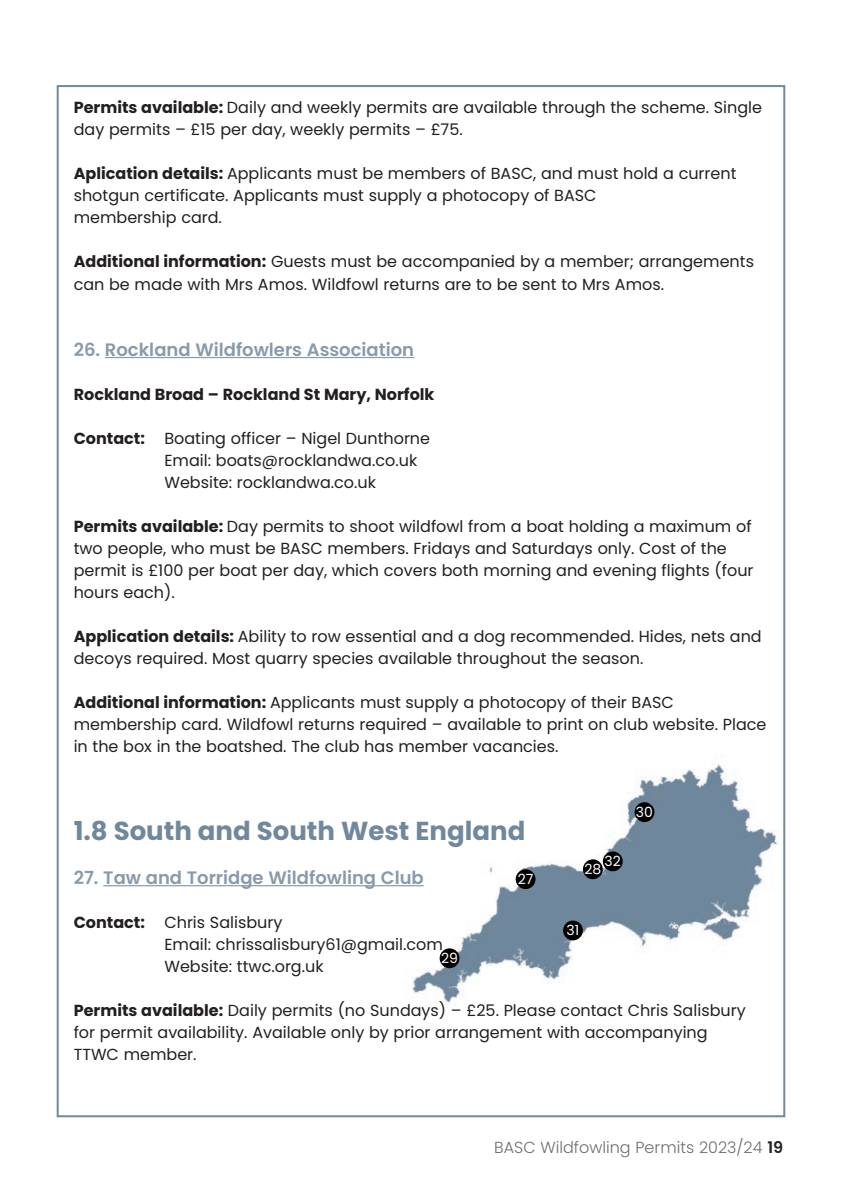
<style>
.page{position:relative;width:842px;height:1191px;background:#fff}
.page>*{position:absolute;margin:0;border:0;box-sizing:border-box;transform-origin:0 0}
.t1{font:700 26px "Poppins";color:#70889d}
.t2{font:600 18px "Poppins";color:#889aac}
.t3{font:16px/22px "Poppins";color:#231f20}
.t4{font:700 16px "Poppins";color:#231f20}
.t5{font:300 16px "Poppins";color:#6d6e71}
.t6{font:14px "Poppins";color:#fff}
.s1{font-weight:700}
.s2{font-weight:600;color:#231f20}
</style>
<div class="page">
<img style="left:404px;top:764px;width:375px;height:240px">
<hr style="left:105px;top:357px;width:309px;height:1px;background:#889aac">
<hr style="left:103px;top:885px;width:321px;height:1px;background:#889aac">
<div style="left:563px;top:920px;width:20px;height:20px;background:#000;border-radius:50%"></div>
<div style="left:583px;top:859px;width:20px;height:20px;background:#000;border-radius:50%"></div>
<div style="left:603px;top:851px;width:20px;height:20px;background:#000;border-radius:50%"></div>
<div style="left:635px;top:802px;width:19px;height:20px;background:#000;border-radius:50%"></div>
<div style="left:516px;top:869px;width:19px;height:20px;background:#000;border-radius:50%"></div>
<div style="left:440px;top:948px;width:19px;height:20px;background:#000;border-radius:50%"></div>
<p class="t3" style="left:74px;top:97px;width:690px"><span class="s1">Permits available:</span> Daily and weekly permits are available through the scheme. Single day permits – £15 per day, weekly permits – £75.</p>
<p class="t3" style="left:74px;top:163px;width:664px"><span class="s1">Aplication details:</span> Applicants must be members of BASC, and must hold a current shotgun certificate. Applicants must supply a photocopy of BASC<br>membership card.</p>
<p class="t3" style="left:74px;top:251px;width:682px"><span class="s1">Additional information:</span> Guests must be accompanied by a member; arrangements can be made with Mrs Amos. Wildfowl returns are to be sent to Mrs Amos.</p>
<p class="t2" style="left:74px;top:338px;width:342px">26. Rockland Wildfowlers Association</p>
<p class="t4" style="left:74px;top:384px;width:362px">Rockland Broad – Rockland St Mary, Norfolk</p>
<p class="t3" style="left:164px;top:427px;width:267px;text-indent:-91px"><span class="s1">Contact:</span> Boating officer – Nigel Dunthorne<br>Email: boats@rocklandwa.co.uk<br>Website: rocklandwa.co.uk</p>
<p class="t3" style="left:74px;top:515px;width:681px"><span class="s1">Permits available:</span> Day permits to shoot wildfowl from a boat holding a maximum of two people, who must be BASC members. Fridays and Saturdays only. Cost of the permit is £100 per boat per day, which covers both morning and evening flights (four hours each).</p>
<p class="t3" style="left:74px;top:625px;width:689px"><span class="s1">Application details:</span> Ability to row essential and a dog recommended. Hides, nets and decoys required. Most quarry species available throughout the season.</p>
<p class="t3" style="left:74px;top:691px;width:694px"><span class="s1">Additional information:</span> Applicants must supply a photocopy of their BASC membership card. Wildfowl returns required – available to print on club website. Place in the box in the boatshed. The club has member vacancies.</p>
<p class="t6" style="left:636px;top:804px;width:19px">30</p>
<h1 class="t1" style="left:74px;top:815px;width:453px">1.8 South and South West England</h1>
<p class="t2" style="left:74px;top:866px;width:352px">27. Taw and Torridge Wildfowling Club</p>
<p class="t3" style="left:164px;top:911px;width:280px;text-indent:-91px"><span class="s1">Contact:</span> Chris Salisbury<br>Email: chrissalisbury61@gmail.com<br>Website: ttwc.org.uk</p>
<p class="t3" style="left:74px;top:999px;width:673px"><span class="s1">Permits available:</span> Daily permits (no Sundays) – £25. Please contact Chris Salisbury for permit availability. Available only by prior arrangement with accompanying<br>TTWC member.</p>
<p class="t6" style="left:605px;top:853px;width:18px">32</p>
<p class="t6" style="left:584px;top:861px;width:18px">28</p>
<p class="t6" style="left:518px;top:871px;width:17px">27</p>
<p class="t6" style="left:567px;top:922px;width:14px">31</p>
<p class="t6" style="left:441px;top:950px;width:18px">29</p>
<p class="t5" style="left:494px;top:1138px;width:290px">BASC Wildfowling Permits 2023/24 <span class="s2">19</span></p>
</div>
